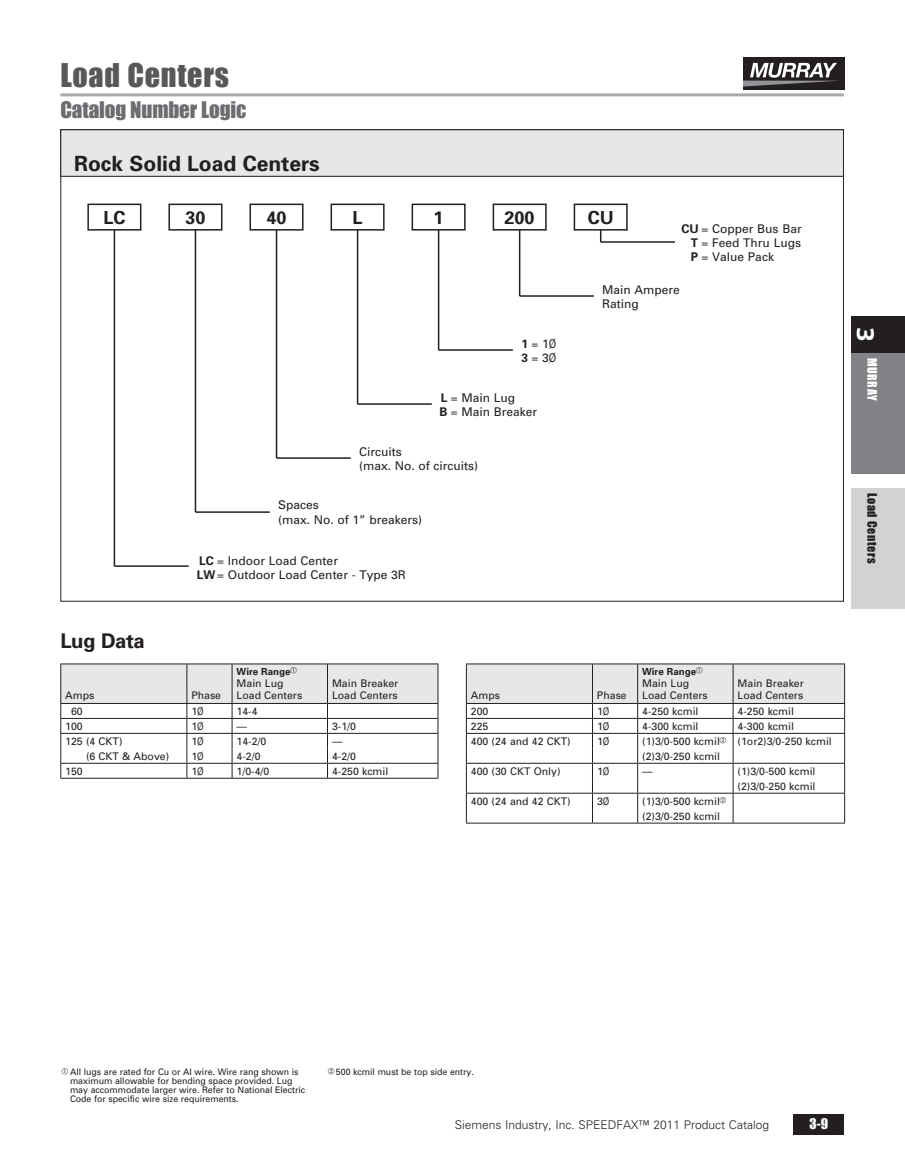
<style>
.page{position:relative;width:905px;height:1175px;background:#fff}
.page>*{position:absolute;margin:0;border:0;box-sizing:border-box;transform-origin:0 0}
.t1{font:30px "Impact";letter-spacing:.025em;color:#57585a}
.t2{font:700 21px "Univers";color:#231f20}
.t3{font:21px "Impact";letter-spacing:-.005em;color:#6c6d70}
.t4{font:700 20.25px "Univers";letter-spacing:-.02em;color:#231f20}
.t5{font:700 18px "Univers";color:#231f20}
.t6{font:13.5px "Impact";color:#fff}
.t7{font:12px/14.4px "Univers";color:#231f20}
.t8{font:300 12px "Univers";color:#231f20}
.t9{font:12px "Impact";letter-spacing:.05em;color:#231f20}
.t10{font:12px "Impact";letter-spacing:.05em;color:#fff}
.t11{font:10.5px/12px "Univers";color:#231f20}
.t12{font:700 9.75px "Univers";color:#231f20}
.t13{font:9px/9px "Univers";letter-spacing:-.005em;color:#231f20}
.s1{font-weight:700}
.s2{color:#fff}
.s3{font-family:"Siemens Sans";font-weight:900;font-size:24px}
</style>
<div class="page">
<div style="left:793px;top:1113px;width:51px;height:21px;background:#231f20"></div>
<div style="left:850px;top:353px;width:54px;height:121px;background:#808285"></div>
<div style="left:850px;top:316px;width:54px;height:37px;background:#231f20"></div>
<div style="left:850px;top:487px;width:54px;height:121px;background:#d1d2d4"></div>
<div style="left:742px;top:57px;width:102px;height:33px;background:#231f20"></div>
<svg style="left:742px;top:63px;width:97px;height:23px"></svg>
<hr style="left:60px;top:93px;width:783px;height:3px;background:#a8a9ad">
<div style="left:61px;top:130px;width:782px;height:46px;background:#e6e7e9"></div>
<div style="left:60px;top:129px;width:783px;height:48px;border:1px solid #231f20"></div>
<div style="left:87px;top:204px;width:54px;height:27px;border:2px solid #231f20"></div>
<div style="left:168px;top:204px;width:54px;height:27px;border:2px solid #231f20"></div>
<div style="left:249px;top:204px;width:54px;height:27px;border:2px solid #231f20"></div>
<div style="left:330px;top:204px;width:54px;height:27px;border:2px solid #231f20"></div>
<div style="left:411px;top:204px;width:54px;height:27px;border:2px solid #231f20"></div>
<div style="left:492px;top:204px;width:54px;height:27px;border:2px solid #231f20"></div>
<div style="left:573px;top:204px;width:54px;height:27px;border:2px solid #231f20"></div>
<hr style="left:114px;top:230px;width:1px;height:336px;background:#231f20">
<hr style="left:195px;top:230px;width:1px;height:282px;background:#231f20">
<hr style="left:276px;top:230px;width:1px;height:228px;background:#231f20">
<hr style="left:357px;top:230px;width:1px;height:174px;background:#231f20">
<hr style="left:438px;top:230px;width:1px;height:120px;background:#231f20">
<hr style="left:519px;top:230px;width:1px;height:66px;background:#231f20">
<hr style="left:114px;top:565px;width:75px;height:2px;background:#231f20">
<hr style="left:195px;top:511px;width:75px;height:2px;background:#231f20">
<hr style="left:276px;top:457px;width:75px;height:2px;background:#231f20">
<hr style="left:357px;top:403px;width:75px;height:2px;background:#231f20">
<hr style="left:519px;top:295px;width:75px;height:2px;background:#231f20">
<hr style="left:600px;top:241px;width:75px;height:2px;background:#231f20">
<hr style="left:438px;top:349px;width:75px;height:2px;background:#231f20">
<hr style="left:60px;top:778px;width:127px;height:1px;background:#231f20">
<hr style="left:187px;top:778px;width:45px;height:1px;background:#231f20">
<hr style="left:232px;top:778px;width:95px;height:1px;background:#231f20">
<hr style="left:327px;top:778px;width:111px;height:1px;background:#231f20">
<hr style="left:327px;top:663px;width:111px;height:1px;background:#231f20">
<hr style="left:232px;top:663px;width:95px;height:1px;background:#231f20">
<hr style="left:187px;top:663px;width:45px;height:1px;background:#231f20">
<hr style="left:60px;top:663px;width:127px;height:1px;background:#231f20">
<svg style="left:60px;top:664px;width:378px;height:114px"></svg>
<hr style="left:60px;top:733px;width:127px;height:1px;background:#231f20">
<hr style="left:187px;top:733px;width:45px;height:1px;background:#231f20">
<hr style="left:232px;top:733px;width:95px;height:1px;background:#231f20">
<hr style="left:327px;top:733px;width:111px;height:1px;background:#231f20">
<hr style="left:60px;top:763px;width:127px;height:1px;background:#231f20">
<hr style="left:187px;top:763px;width:45px;height:1px;background:#231f20">
<hr style="left:232px;top:763px;width:95px;height:1px;background:#231f20">
<hr style="left:327px;top:763px;width:111px;height:1px;background:#231f20">
<hr style="left:466px;top:822px;width:126px;height:1px;background:#231f20">
<hr style="left:592px;top:822px;width:45px;height:1px;background:#231f20">
<hr style="left:637px;top:822px;width:96px;height:1px;background:#231f20">
<hr style="left:733px;top:822px;width:112px;height:1px;background:#231f20">
<hr style="left:733px;top:663px;width:112px;height:1px;background:#231f20">
<hr style="left:637px;top:663px;width:96px;height:1px;background:#231f20">
<hr style="left:592px;top:663px;width:45px;height:1px;background:#231f20">
<hr style="left:466px;top:663px;width:126px;height:1px;background:#231f20">
<svg style="left:466px;top:664px;width:379px;height:158px"></svg>
<hr style="left:466px;top:718px;width:126px;height:1px;background:#231f20">
<hr style="left:592px;top:718px;width:45px;height:1px;background:#231f20">
<hr style="left:637px;top:718px;width:96px;height:1px;background:#231f20">
<hr style="left:733px;top:718px;width:112px;height:1px;background:#231f20">
<hr style="left:466px;top:733px;width:126px;height:1px;background:#231f20">
<hr style="left:592px;top:733px;width:45px;height:1px;background:#231f20">
<hr style="left:637px;top:733px;width:96px;height:1px;background:#231f20">
<hr style="left:733px;top:733px;width:112px;height:1px;background:#231f20">
<h1 class="t1" style="left:60px;top:57px;width:170px">Load Centers</h1>
<h2 class="t3" style="left:60px;top:96px;width:188px">Catalog Number Logic</h2>
<h2 class="t2" style="left:74px;top:150px;width:247px">Rock Solid Load Centers</h2>
<h3 class="t5" style="left:103px;top:206px;width:24px">LC</h3>
<h3 class="t5" style="left:185px;top:206px;width:22px">30</h3>
<h3 class="t5" style="left:266px;top:206px;width:22px">40</h3>
<h3 class="t5" style="left:352px;top:206px;width:12px">L</h3>
<h3 class="t5" style="left:433px;top:206px;width:12px">1</h3>
<h3 class="t5" style="left:504px;top:206px;width:32px">200</h3>
<h3 class="t5" style="left:587px;top:206px;width:28px">CU</h3>
<p class="t7" style="left:691px;top:221px;width:112px;text-align:justify;text-indent:-10px"><span class="s1">CU</span> = Copper Bus Bar <span class="s1">T</span> = Feed Thru Lugs <span class="s1">P</span> = Value Pack</p>
<h3 class="t4" style="left:60px;top:628px;width:86px">Lug Data</h3>
<p class="t7" style="left:521px;top:336px;width:36px"><span class="s1">1</span> = 1Ø<br><span class="s1">3</span> = 3Ø</p>
<p class="t7" style="left:439px;top:390px;width:99px"><span class="s1">L</span> = Main Lug<br><span class="s1">B</span> = Main Breaker</p>
<p class="t7" style="left:359px;top:444px;width:121px">Circuits<br>(max. No. of circuits)</p>
<p class="t7" style="left:278px;top:498px;width:146px">Spaces<br>(max. No. of 1” breakers)</p>
<p class="t7" style="left:197px;top:553px;width:210px"><span class="s1">LC</span> = Indoor Load Center<br><span class="s1">LW</span>= Outdoor Load Center - Type 3R</p>
<p class="t7" style="left:602px;top:282px;width:79px">Main Ampere<br>Rating</p>
<p class="t11" style="left:65px;top:689px;width:31px">Amps</p>
<p class="t11" style="left:191px;top:689px;width:31px">Phase</p>
<p class="t12" style="left:236px;top:665px;width:62px">Wire Range<sup>A</sup></p>
<p class="t11" style="left:236px;top:677px;width:67px">Main Lug<br>Load Centers</p>
<p class="t11" style="left:332px;top:677px;width:68px">Main Breaker<br>Load Centers</p>
<p class="t11" style="left:471px;top:689px;width:31px">Amps</p>
<p class="t11" style="left:597px;top:689px;width:31px">Phase</p>
<p class="t12" style="left:642px;top:665px;width:62px">Wire Range<sup>A</sup></p>
<p class="t11" style="left:642px;top:677px;width:67px">Main Lug<br>Load Centers</p>
<p class="t11" style="left:737px;top:677px;width:68px">Main Breaker<br>Load Centers</p>
<p class="t11" style="left:65px;top:705px;width:19px"><span class="s2">0</span>60</p>
<p class="t11" style="left:191px;top:705px;width:14px">1Ø</p>
<p class="t11" style="left:236px;top:705px;width:23px">14-4</p>
<p class="t11" style="left:65px;top:720px;width:19px">100</p>
<p class="t11" style="left:191px;top:720px;width:14px">1Ø</p>
<p class="t11" style="left:236px;top:720px;width:12px">—</p>
<p class="t11" style="left:332px;top:720px;width:25px">3-1/0</p>
<p class="t11" style="left:65px;top:735px;width:59px">125 (4 CKT)</p>
<p class="t11" style="left:191px;top:735px;width:14px">1Ø</p>
<p class="t11" style="left:236px;top:735px;width:31px">14-2/0</p>
<p class="t11" style="left:332px;top:735px;width:12px">—</p>
<p class="t11" style="left:65px;top:750px;width:105px"><span class="s2">125</span> (6 CKT &amp; Above)</p>
<p class="t11" style="left:191px;top:750px;width:14px">1Ø</p>
<p class="t11" style="left:236px;top:750px;width:25px">4-2/0</p>
<p class="t11" style="left:332px;top:750px;width:25px">4-2/0</p>
<p class="t11" style="left:65px;top:765px;width:19px">150</p>
<p class="t11" style="left:191px;top:765px;width:14px">1Ø</p>
<p class="t11" style="left:236px;top:765px;width:34px">1/0-4/0</p>
<p class="t11" style="left:332px;top:765px;width:58px">4-250 kcmil</p>
<p class="t11" style="left:471px;top:705px;width:19px">200</p>
<p class="t11" style="left:597px;top:705px;width:14px">1Ø</p>
<p class="t11" style="left:642px;top:705px;width:58px">4-250 kcmil</p>
<p class="t11" style="left:737px;top:705px;width:58px">4-250 kcmil</p>
<p class="t11" style="left:471px;top:720px;width:19px">225</p>
<p class="t11" style="left:597px;top:720px;width:14px">1Ø</p>
<p class="t11" style="left:642px;top:720px;width:58px">4-300 kcmil</p>
<p class="t11" style="left:737px;top:720px;width:58px">4-300 kcmil</p>
<p class="t11" style="left:471px;top:735px;width:101px">400 (24 and 42 CKT)</p>
<p class="t11" style="left:597px;top:735px;width:14px">1Ø</p>
<p class="t11" style="left:642px;top:733px;width:191px;line-height:15px">(1)3/0-500 kcmil<sup>B</sup> (1or2)3/0-250 kcmil (2)3/0-250 kcmil</p>
<p class="t11" style="left:471px;top:765px;width:91px">400 (30 CKT Only)</p>
<p class="t11" style="left:597px;top:765px;width:14px">1Ø</p>
<p class="t11" style="left:642px;top:765px;width:12px">—</p>
<p class="t11" style="left:737px;top:763px;width:79px;line-height:15px">(1)3/0-500 kcmil (2)3/0-250 kcmil</p>
<p class="t11" style="left:471px;top:795px;width:101px">400 (24 and 42 CKT)</p>
<p class="t11" style="left:597px;top:795px;width:14px">3Ø</p>
<p class="t11" style="left:642px;top:793px;width:86px;line-height:15px">(1)3/0-500 kcmil<sup>B </sup>(2)3/0-250 kcmil</p>
<p class="t10" style="left:879px;top:327px;width:75px;rotate:90deg"><span class="s3">3</span> MURRAY</p>
<p class="t9" style="left:879px;top:493px;width:72px;rotate:90deg">Load Centers</p>
<p class="t13" style="left:70px;top:1067px;width:237px;text-indent:-8px"><sup>A</sup> All lugs are rated for Cu or AI wire. Wire rang shown is maximum allowable for bending space provided. Lug may accommodate larger wire. Refer to National Electric Code for specific wire size requirements.</p>
<p class="t13" style="left:328px;top:1067px;width:147px"><sup>B</sup> 500 kcmil must be top side entry.</p>
<p class="t8" style="left:455px;top:1117px;width:316px">Siemens Industry, Inc. SPEEDFAX™ 2011 Product Catalog</p>
<p class="t6" style="left:809px;top:1115px;width:20px">3-9</p>
</div>
